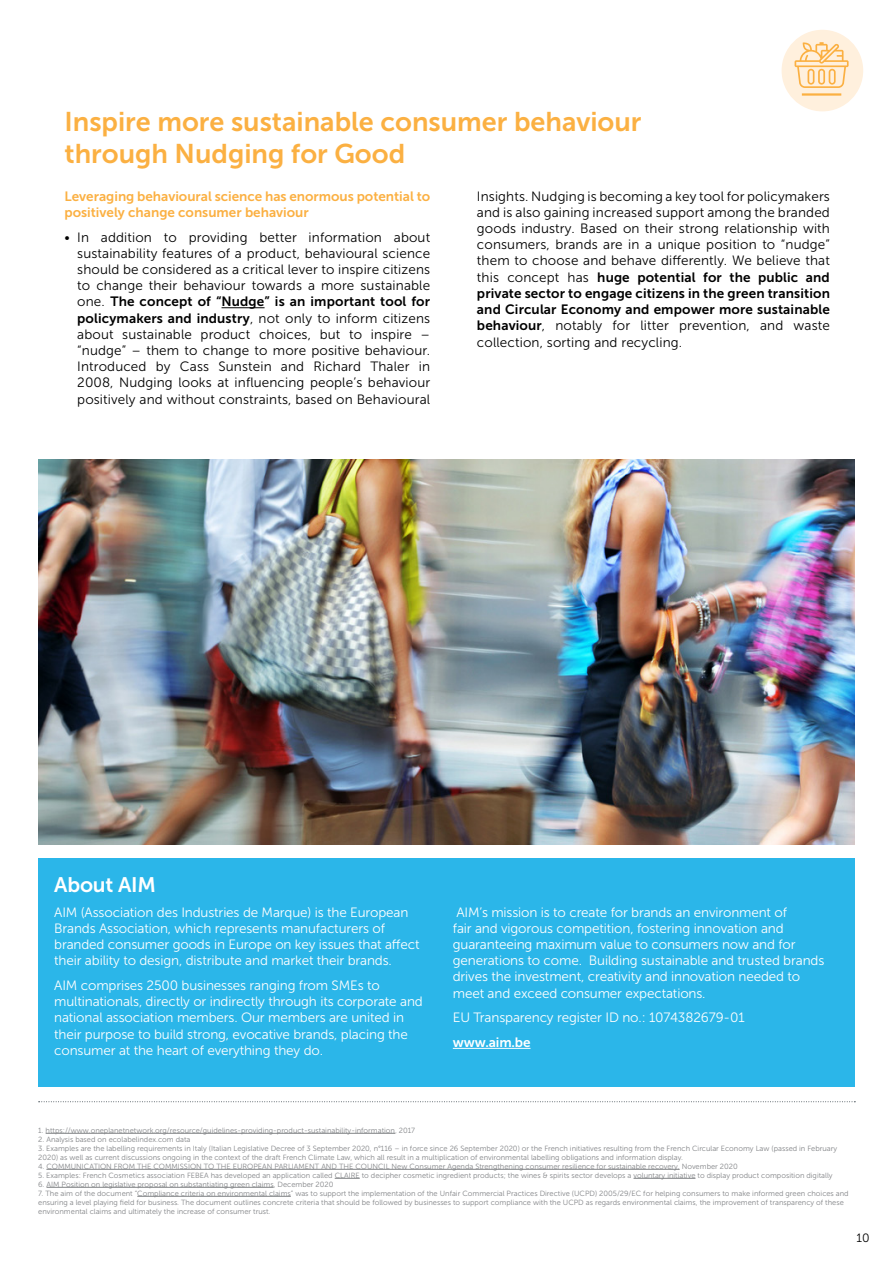
<style>
.page{position:relative;width:893px;height:1263px;background:#fff}
.page>*{position:absolute;margin:0;border:0;box-sizing:border-box;transform-origin:0 0}
.t1{font:27px/32.4px "Museo Sans 700";color:#fbb042}
.t2{font:21px "Museo Sans 700";letter-spacing:-.01em;color:#fff}
.t3{font:13.5px/16.2px "Museo Sans 300";letter-spacing:.01em;color:#000;text-align:justify}
.t4{font:13.5px/16.2px "Museo Sans 300";letter-spacing:-.01em;color:#fff}
.t5{font:13.5px/16.2px "Museo Sans 700";letter-spacing:.01em;color:#000;text-align:justify}
.t6{font:13.5px/16.2px "Museo Sans 700";color:#fbb042}
.t7{font:13.5px "Museo Sans 700";letter-spacing:-.01em;color:#fff}
.t8{font:12px "Museo Sans 300";color:#000}
.t9{font:7.5px/9px "Museo Sans 300";color:#808285}
.s1{font-family:"Museo Sans 300"}
.s2{font-family:"Museo Sans 700"}
</style>
<div class="page">
<hr style="left:222px;top:307px;width:43px;height:1px;background:#000">
<hr style="left:46px;top:1133px;width:349px;height:1px;background:#808285">
<hr style="left:46px;top:1169px;width:634px;height:1px;background:#808285">
<svg style="left:335px;top:1178px;width:25px;height:1px"></svg>
<hr style="left:633px;top:1178px;width:62px;height:1px;background:#808285">
<hr style="left:47px;top:1187px;width:227px;height:1px;background:#808285">
<hr style="left:137px;top:1196px;width:154px;height:1px;background:#808285">
<svg style="left:39px;top:1101px;width:816px;height:1px"></svg>
<div style="left:782px;top:30px;width:81px;height:81px;background:#fff0dd;border-radius:50%"></div>
<hr style="left:802px;top:93px;width:39px;height:3px;background:#fbb042">
<svg style="left:795px;top:42px;width:54px;height:46px"></svg>
<img style="left:38px;top:459px;width:817px;height:385px">
<div style="left:38px;top:858px;width:817px;height:228px;background:#2bb6e9"></div>
<hr style="left:453px;top:1048px;width:77px;height:1px;background:#fff">
<h1 class="t1" style="left:64px;top:105px;width:579px">Inspire more sustainable consumer behaviour through Nudging for Good</h1>
<h3 class="t6" style="left:64px;top:188px;width:367px">Leveraging behavioural science has enormous potential to positively change consumer behaviour</h3>
<h3 class="t3" style="left:77px;top:229px;width:354px;text-indent:-13px">• In addition to providing better information about sustainability features of a product, behavioural science should be considered as a critical lever to inspire citizens to change their behaviour towards a more sustainable</h3>
<h3 class="t5" style="left:77px;top:294px;width:354px"><span class="s1">one.</span> The concept of “Nudge” is an important tool for</h3>
<p class="t3" style="left:77px;top:310px;width:354px"><span class="s2">policymakers and industry</span>, not only to inform citizens about sustainable product choices, but to inspire – “nudge” – them to change to more positive behaviour.<br>Introduced by Cass Sunstein and Richard Thaler in 2008, Nudging looks at influencing people’s behaviour positively and without constraints, based on Behavioural</p>
<p class="t3" style="left:477px;top:188px;width:354px">Insights. Nudging is becoming a key tool for policymakers and is also gaining increased support among the branded goods industry. Based on their strong relationship with consumers, brands are in a unique position to “nudge” them to choose and behave differently. We believe that</p>
<h3 class="t5" style="left:477px;top:269px;width:354px"><span class="s1">this concept has</span> huge potential for the public and private sector to engage citizens in the green transition and Circular Economy and empower more sustainable</h3>
<h3 class="t3" style="left:477px;top:318px;width:354px"><span class="s2">behaviour</span>, notably for litter prevention, and waste collection, sorting and recycling.</h3>
<h2 class="t2" style="left:54px;top:873px;width:103px">About AIM</h2>
<h3 class="t4" style="left:54px;top:904px;width:367px">AIM (Association des Industries de Marque) is the European Brands Association, which represents manufacturers of branded consumer goods in Europe on key issues that affect their ability to design, distribute and market their brands.</h3>
<p class="t4" style="left:54px;top:977px;width:370px">AIM comprises 2500 businesses ranging from SMEs to multinationals, directly or indirectly through its corporate and national association members. Our members are united in their purpose to build strong, evocative brands, placing the consumer at the heart of everything they do.</p>
<p class="t4" style="left:453px;top:904px;width:373px">AIM’s mission is to create for brands an environment of<br>fair and vigorous competition, fostering innovation and guaranteeing maximum value to consumers now and for generations to come. Building sustainable and trusted brands drives the investment, creativity and innovation needed to meet and exceed consumer expectations.</p>
<h3 class="t4" style="left:453px;top:1010px;width:293px">EU Transparency register ID no.: 1074382679-01</h3>
<h3 class="t7" style="left:453px;top:1035px;width:79px">www.aim.be</h3>
<p class="t9" style="left:38px;top:1125px;width:378px">1. https://www.oneplanetnetwork.org/resource/guidelines-providing-product-sustainability-information, 2017</p>
<p class="t9" style="left:38px;top:1134px;width:154px">2. Analysis based on ecolabelindex.com data</p>
<p class="t9" style="left:38px;top:1143px;width:800px">3. Examples are the labelling requirements in Italy (Italian Legislative Decree of 3 September 2020, n°116 – in force since 26 September 2020) or the French initiatives resulting from the French Circular Economy Law (passed in February<br>2020) as well as current discussions ongoing in the context of the draft French Climate Law, which all result in a multiplication of environmental labelling obligations and information display.</p>
<p class="t9" style="left:38px;top:1161px;width:701px">4. COMMUNICATION FROM THE COMMISSION TO THE EUROPEAN PARLIAMENT AND THE COUNCIL New Consumer Agenda Strengthening consumer resilience for sustainable recovery, November 2020</p>
<p class="t9" style="left:38px;top:1170px;width:796px">5. Examples: French Cosmetics association FEBEA has developed an application called CLAIRE to decipher cosmetic ingredient products; the wines &amp; spirits sector develops a voluntary initiative to display product composition digitally</p>
<p class="t9" style="left:38px;top:1179px;width:297px">6. AIM Position on legislative proposal on substantiating green claims, December 2020</p>
<p class="t9" style="left:38px;top:1188px;width:812px">7. The aim of the document “Compliance criteria on environmental claims” was to support the implementation of the Unfair Commercial Practices Directive (UCPD) 2005/29/EC for helping consumers to make informed green choices and ensuring a level playing field for business. The document outlines concrete criteria that should be followed by businesses to support compliance with the UCPD as regards environmental claims, the improvement of transparency of these environmental claims and ultimately the increase of consumer trust.</p>
<h3 class="t8" style="left:857px;top:1231px;width:14px">10</h3>
</div>
